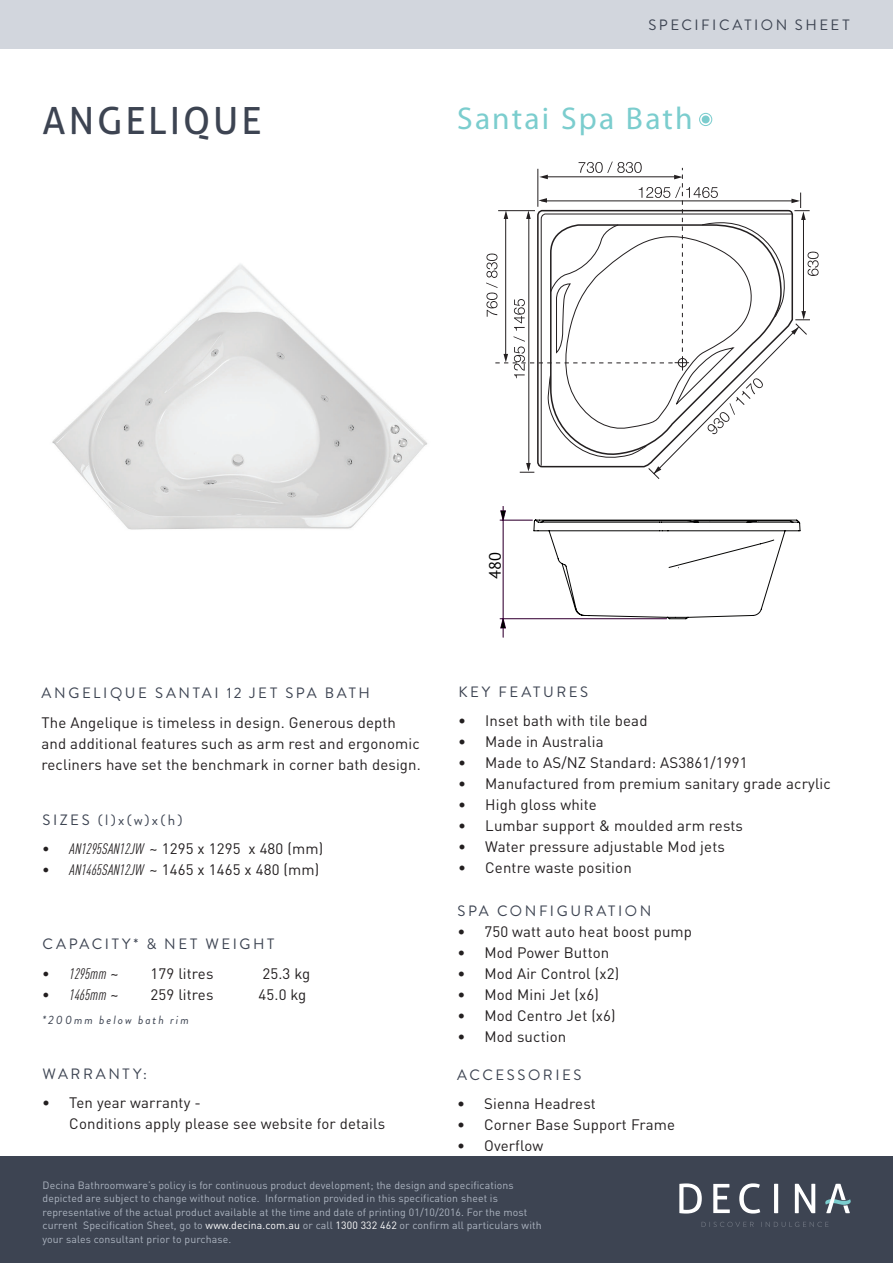
<style>
.page{position:relative;width:893px;height:1263px;background:#fff}
.page>*{position:absolute;margin:0;border:0;box-sizing:border-box;transform-origin:0 0}
.Top_Header{font:37.5px "Aller";letter-spacing:.075em;color:#3d4452}
.Name_of_product_segm{font:31.5px "Myriad Pro";letter-spacing:.065em;color:#7bcdce}
.t1{font:16.35px "PT Sans";color:#000}
.body{font:15px/21px "DIN Pro";letter-spacing:.01em;color:#231f20}
.Header_2{font:15px "Brandon Grotesque";letter-spacing:.17em;color:#3d4452}
.Header_Style{font:15px "Brandon Grotesque";letter-spacing:.17em;color:#3d4452}
.body-2{font:italic condensed 15px "DIN Pro";letter-spacing:.01em;color:#231f20}
.Header_1{font:15px "Brandon Grotesque";letter-spacing:.17em;color:#3d4452}
.body-3{font:italic 12px "Brandon Grotesque";letter-spacing:.16em;color:#3d4452}
.Bottom_Footer{font:10.5px/13.5px "DIN Pro";letter-spacing:.01em;color:#adb5c1}
.s1{font-style:italic;font-stretch:condensed}
.s2{font-style:normal;font-stretch:normal}
.s3{color:#fff}
</style>
<div class="page">
<div style="left:0;top:1157px;width:893px;height:106px;background:#3d4452"></div>
<div style="left:0;top:0;width:893px;height:49px;background:#d2d6dd"></div>
<img style="left:52px;top:264px;width:376px;height:266px">
<svg style="left:701px;top:1222px;width:53px;height:5px"></svg>
<svg style="left:761px;top:1222px;width:67px;height:5px"></svg>
<svg style="left:679px;top:1183px;width:23px;height:30px"></svg>
<svg style="left:713px;top:1184px;width:17px;height:29px"></svg>
<svg style="left:739px;top:1183px;width:21px;height:30px"></svg>
<svg style="left:774px;top:1184px;width:4px;height:29px"></svg>
<svg style="left:795px;top:1184px;width:20px;height:29px"></svg>
<svg style="left:825px;top:1184px;width:26px;height:29px"></svg>
<svg style="left:699px;top:113px;width:13px;height:13px"></svg>
<hr style="left:500px;top:618px;width:167px;height:1px;background:#3f083e">
<hr style="left:500px;top:520px;width:32px;height:1px;background:#3f083e">
<svg style="left:500px;top:506px;width:6px;height:131px"></svg>
<svg style="left:533px;top:520px;width:267px;height:99px"></svg>
<svg style="left:486px;top:162px;width:333px;height:317px"></svg>
<p class="Top_Header" style="left:43px;top:98px;width:220px">ANGELIQUE</p>
<p class="Header_Style" style="left:648px;top:14px;width:203px">SPECIFICATION SHEET</p>
<p class="Name_of_product_segm" style="left:457px;top:99px;width:237px">Santai Spa Bath</p>
<p class="t1" style="left:485px;top:579px;width:28px;rotate:-90deg">480</p>
<p class="Header_2" style="left:42px;top:683px;width:330px">ANGELIQUE SANTAI 12 JET SPA BATH</p>
<p class="body" style="left:41px;top:710px;width:381px">The Angelique is timeless in design. Generous depth and additional features such as arm rest and ergonomic recliners have set the benchmark in corner bath design.</p>
<p class="Header_2" style="left:43px;top:809px;width:141px">SIZES (l)x(w)x(h)</p>
<p class="body" style="left:43px;top:837px;width:282px"><span class="s1">• AN1295SAN12JW</span> ~ 1295 x 1295 x 480 (mm)</p>
<p class="body" style="left:43px;top:858px;width:278px"><span class="s1">• AN1465SAN12JW</span> ~ 1465 x 1465 x 480 (mm)</p>
<p class="Header_2" style="left:43px;top:933px;width:233px">CAPACITY* &amp; NET WEIGHT</p>
<p class="body-2" style="left:43px;top:962px;width:78px">• 1295mm <span class="s2">~</span></p>
<p class="body" style="left:151px;top:961px;width:64px">179 litres</p>
<p class="body" style="left:262px;top:961px;width:49px">25.3 kg</p>
<p class="body-2" style="left:43px;top:983px;width:78px">• 1465mm <span class="s2">~</span></p>
<p class="body" style="left:151px;top:982px;width:64px">259 litres</p>
<p class="body" style="left:259px;top:982px;width:49px">45.0 kg</p>
<p class="body-3" style="left:43px;top:1011px;width:148px">*200mm below bath rim</p>
<p class="Header_2" style="left:42px;top:1063px;width:106px">WARRANTY:</p>
<p class="body" style="left:69px;top:1091px;width:317px;text-indent:-27px">• Ten year warranty -<br>Conditions apply please see website for details</p>
<p class="Header_2" style="left:458px;top:681px;width:131px">KEY FEATURES</p>
<p class="body" style="left:458px;top:709px;width:191px">• Inset bath with tile bead</p>
<p class="body" style="left:458px;top:730px;width:147px">• Made in Australia</p>
<p class="body" style="left:458px;top:751px;width:291px">• Made to AS/NZ Standard: AS3861/1991</p>
<p class="body" style="left:458px;top:772px;width:374px">• Manufactured from premium sanitary grade acrylic</p>
<p class="body" style="left:458px;top:793px;width:140px">• High gloss white</p>
<p class="body" style="left:458px;top:814px;width:286px">• Lumbar support &amp; moulded arm rests</p>
<p class="body" style="left:458px;top:835px;width:268px">• Water pressure adjustable Mod jets</p>
<p class="body" style="left:458px;top:856px;width:175px">• Centre waste position</p>
<p class="Header_1" style="left:457px;top:901px;width:195px">SPA CONFIGURATION</p>
<p class="body" style="left:457px;top:920px;width:236px">• 750 watt auto heat boost pump</p>
<p class="body" style="left:457px;top:941px;width:153px">• Mod Power Button</p>
<p class="body" style="left:457px;top:962px;width:163px">• Mod Air Control (x2)</p>
<p class="body" style="left:457px;top:983px;width:143px">• Mod Mini Jet (x6)</p>
<p class="body" style="left:457px;top:1004px;width:160px">• Mod Centro Jet (x6)</p>
<p class="body" style="left:457px;top:1025px;width:110px">• Mod suction</p>
<p class="Header_2" style="left:457px;top:1064px;width:126px">ACCESSORIES</p>
<p class="body" style="left:457px;top:1092px;width:140px">• Sienna Headrest</p>
<p class="body" style="left:457px;top:1113px;width:219px">• Corner Base Support Frame</p>
<p class="body" style="left:457px;top:1134px;width:88px">• Overflow</p>
<p class="Bottom_Footer" style="left:43px;top:1177px;width:501px">Decina Bathroomware’s policy is for continuous product development; the design and specifications depicted are subject to change without notice. Information provided in this specification sheet is representative of the actual product available at the time and date of printing 01/10/2016. For the most current Specification Sheet, go to <span class="s3">www.decina.com.au</span> or call <span class="s3">1300 332 462</span> or confirm all particulars with your sales consultant prior to purchase.</p>
</div>
